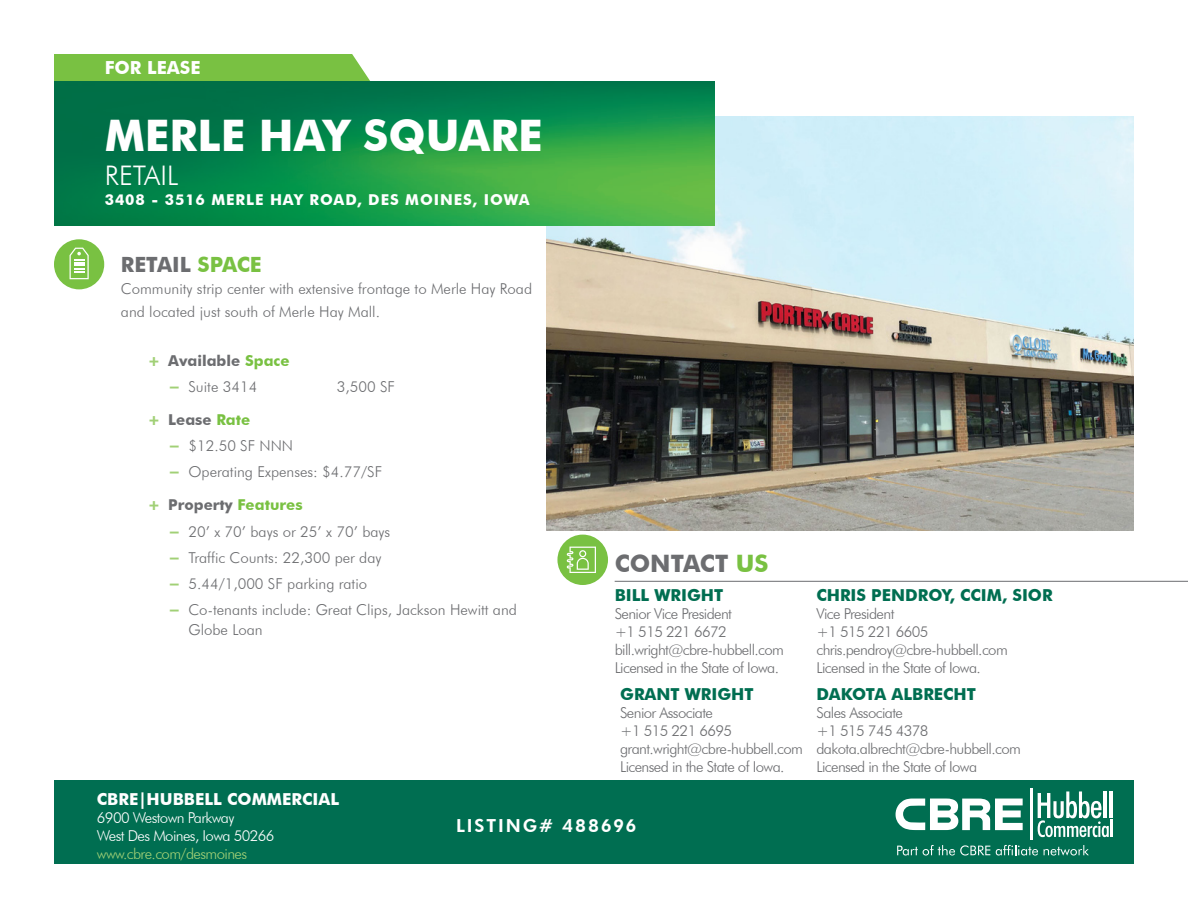
<style>
.page{position:relative;width:1188px;height:918px;background:#fff}
.page>*{position:absolute;margin:0;border:0;box-sizing:border-box;transform-origin:0 0}
.t1{font:700 43.5px "Futura BT";color:#fff}
.t2{font:300 27px "Futura BT";color:#fff}
.Contact_Us{font:700 24px "Futura BT";color:#6c6d70}
.Heading{font:700 21px "Futura BT";color:#6c6d70}
.t3{font:800 18px "Futura BT";letter-spacing:.105em;color:#fff}
.t4{font:700 18px "Futura BT";color:#fff}
.Broker_Name{font:700 16.5px "Futura BT";color:#006e51}
.Broker_Name-2{font:700 16.5px "Futura BT";color:#fff}
.Broker_Contact_Info{font:300 15px "Futura BT";letter-spacing:-.04em;color:#6c6d70}
.Heading-2{font:300 15px/22.5px "Futura BT";color:#6c6d70}
.t5{font:700 15px "Futura BT";color:#6c6d70}
.Broker_Contact_Info-2{font:300 15px "Futura BT";letter-spacing:-.04em;color:#fff}
.t6{font:700 15px "Futura BT";letter-spacing:.06em;color:#fff}
.Broker_Contact_Info-3{font:300 15px "Futura BT";letter-spacing:-.04em;color:#a1d076}
.s1{color:#79c142}
.s2{font-weight:900;color:#a1d076}
</style>
<div class="page">
<img style="left:546px;top:117px;width:588px;height:414px">
<img style="left:54px;top:81px;width:661px;height:145px">
<div style="left:54px;top:54px;width:316px;height:27px;background:#79c142"></div>
<div style="left:54px;top:780px;width:1080px;height:84px;background:#006e51"></div>
<svg style="left:897px;top:845px;width:93px;height:11px"></svg>
<svg style="left:996px;top:845px;width:42px;height:11px"></svg>
<svg style="left:1044px;top:845px;width:45px;height:11px"></svg>
<hr style="left:1030px;top:789px;width:2px;height:51px;background:#fff">
<svg style="left:896px;top:799px;width:127px;height:31px"></svg>
<hr style="left:1110px;top:820px;width:3px;height:17px;background:#fff">
<svg style="left:1038px;top:791px;width:71px;height:46px"></svg>
<hr style="left:1103px;top:791px;width:4px;height:27px;background:#fff">
<hr style="left:1109px;top:791px;width:4px;height:27px;background:#fff">
<div style="left:54px;top:239px;width:50px;height:50px;background:#79c142;border-radius:50%"></div>
<svg style="left:70px;top:248px;width:19px;height:31px"></svg>
<hr style="left:615px;top:581px;width:573px;height:1px;background:#6c6d70">
<div style="left:557px;top:535px;width:51px;height:50px;background:#79c142;border-radius:50%"></div>
<svg style="left:567px;top:547px;width:29px;height:26px"></svg>
<p class="t4" style="left:105px;top:57px;width:97px">FOR LEASE</p>
<p class="t1" style="left:105px;top:109px;width:440px">MERLE HAY SQUARE</p>
<p class="t2" style="left:105px;top:159px;width:75px">RETAIL</p>
<p class="t6" style="left:105px;top:190px;width:427px">3408 - 3516 MERLE HAY ROAD, DES MOINES, IOWA</p>
<p class="Heading" style="left:121px;top:252px;width:142px">RETAIL <span class="s1">SPACE</span></p>
<p class="Heading-2" style="left:121px;top:278px;width:413px">Community strip center with extensive frontage to Merle Hay Road and located just south of Merle Hay Mall.</p>
<p class="t5" style="left:148px;top:351px;width:143px"><span class="s2">+</span> Available <span class="s1">Space</span></p>
<p class="Heading-2" style="left:168px;top:375px;width:91px"><span class="s2">−</span> Suite 3414</p>
<p class="Heading-2" style="left:337px;top:375px;width:60px">3,500 SF</p>
<p class="t5" style="left:148px;top:410px;width:104px"><span class="s2">+</span> Lease <span class="s1">Rate</span></p>
<p class="Heading-2" style="left:168px;top:434px;width:126px"><span class="s2">−</span> $12.50 SF NNN</p>
<p class="Heading-2" style="left:168px;top:461px;width:215px"><span class="s2">−</span> Operating Expenses: $4.77/SF</p>
<p class="t5" style="left:148px;top:496px;width:156px"><span class="s2">+</span> Property <span class="s1">Features</span></p>
<p class="Heading-2" style="left:168px;top:520px;width:224px"><span class="s2">−</span> 20’ x 70’ bays or 25’ x 70’ bays</p>
<p class="Heading-2" style="left:168px;top:546px;width:215px"><span class="s2">−</span> Traffic Counts: 22,300 per day</p>
<p class="Heading-2" style="left:168px;top:572px;width:200px"><span class="s2">−</span> 5.44/1,000 SF parking ratio</p>
<p class="Heading-2" style="left:188px;top:600px;width:330px;line-height:19.5px;text-indent:-20px"><span class="s2">−</span> Co-tenants include: Great Clips, Jackson Hewitt and<br>Globe Loan</p>
<p class="Contact_Us" style="left:615px;top:549px;width:155px">CONTACT <span class="s1">US</span></p>
<p class="Broker_Name" style="left:615px;top:585px;width:110px">BILL WRIGHT</p>
<p class="Broker_Contact_Info" style="left:615px;top:605px;width:119px">Senior Vice President</p>
<p class="Broker_Contact_Info" style="left:615px;top:623px;width:114px">+1 515 221 6672</p>
<p class="Broker_Contact_Info" style="left:615px;top:641px;width:171px">bill.wright@cbre-hubbell.com</p>
<p class="Broker_Contact_Info" style="left:615px;top:659px;width:166px">Licensed in the State of Iowa.</p>
<p class="Broker_Name" style="left:620px;top:684px;width:135px">GRANT WRIGHT</p>
<p class="Broker_Contact_Info" style="left:620px;top:703px;width:94px">Senior Associate</p>
<p class="Broker_Contact_Info" style="left:620px;top:721px;width:114px">+1 515 221 6695</p>
<p class="Broker_Contact_Info" style="left:620px;top:739px;width:184px">grant.wright@cbre-hubbell.com</p>
<p class="Broker_Contact_Info" style="left:620px;top:757px;width:166px">Licensed in the State of Iowa.</p>
<p class="Broker_Name-2" style="left:97px;top:789px;width:244px">CBRE|HUBBELL COMMERCIAL</p>
<p class="Broker_Contact_Info-2" style="left:97px;top:808px;width:139px">6900 Westown Parkway</p>
<p class="Broker_Contact_Info-2" style="left:97px;top:826px;width:179px">West Des Moines, Iowa 50266</p>
<p class="Broker_Contact_Info-3" style="left:97px;top:844px;width:152px">www.cbre.com/desmoines</p>
<p class="t3" style="left:456px;top:815px;width:182px">LISTING# 488696</p>
<p class="Broker_Name" style="left:816px;top:585px;width:238px">CHRIS PENDROY, CCIM, SIOR</p>
<p class="Broker_Contact_Info" style="left:816px;top:605px;width:79px">Vice President</p>
<p class="Broker_Contact_Info" style="left:816px;top:623px;width:114px">+1 515 221 6605</p>
<p class="Broker_Contact_Info" style="left:816px;top:641px;width:193px">chris.pendroy@cbre-hubbell.com</p>
<p class="Broker_Contact_Info" style="left:816px;top:659px;width:166px">Licensed in the State of Iowa.</p>
<p class="Broker_Name" style="left:816px;top:684px;width:161px">DAKOTA ALBRECHT</p>
<p class="Broker_Contact_Info" style="left:816px;top:703px;width:88px">Sales Associate</p>
<p class="Broker_Contact_Info" style="left:816px;top:721px;width:114px">+1 515 745 4378</p>
<p class="Broker_Contact_Info" style="left:816px;top:739px;width:206px">dakota.albrecht@cbre-hubbell.com</p>
<p class="Broker_Contact_Info" style="left:816px;top:757px;width:162px">Licensed in the State of Iowa</p>
</div>
